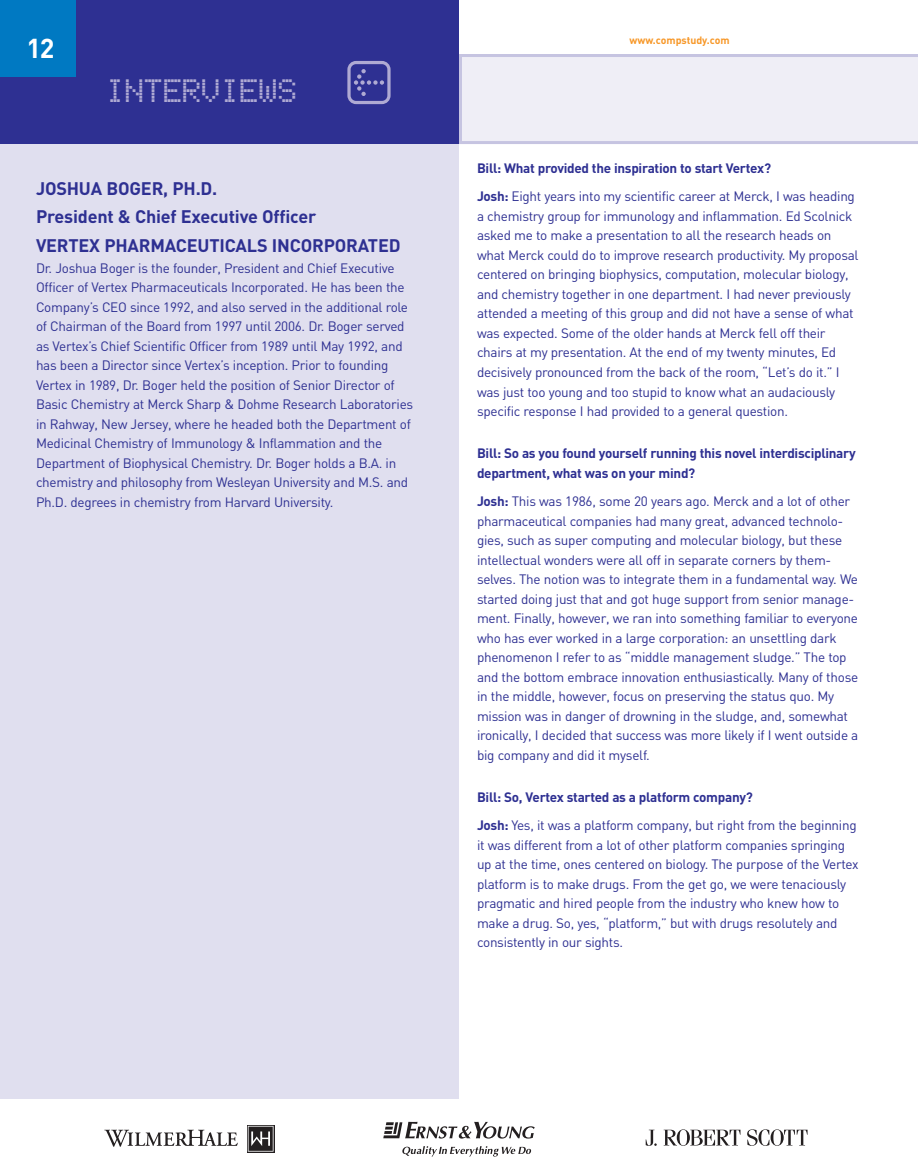
<style>
.page{position:relative;width:918px;height:1175px;background:#fff}
.page>*{position:absolute;margin:0;border:0;box-sizing:border-box;transform-origin:0 0}
.t1{font:36px "Bubbledot ICG Fine Pos";letter-spacing:-.02em;color:#afaad3}
.t2{font:700 27px "DIN";color:#fff}
.t3{font:700 18px/28.5px "DIN";letter-spacing:-.01em;color:#2e3092}
.t4{font:13.5px/19.5px "DIN";letter-spacing:-.02em;color:#2e3092}
.t5{font:700 13.5px/19.5px "DIN";letter-spacing:-.02em;color:#2e3092}
.t6{font:700 10.5px "DIN";color:#f79727}
.s1{font-family:"Button Bonus Rounded Positive";font-size:54px}
.s2{font-weight:700}
</style>
<div class="page">
<svg style="left:459px;top:54px;width:459px;height:90px;background:#eceaf4"></svg>
<div style="left:0;top:18px;width:459px;height:1080px;background:#e0dfef"></div>
<div style="left:0;top:0;width:459px;height:144px;background:#2e3092"></div>
<div style="left:0;top:0;width:76px;height:76px;background:#0079c2"></div>
<svg style="left:646px;top:1129px;width:11px;height:16px"></svg>
<svg style="left:664px;top:1129px;width:76px;height:16px"></svg>
<svg style="left:747px;top:1129px;width:61px;height:16px"></svg>
<svg style="left:402px;top:1146px;width:129px;height:10px"></svg>
<svg style="left:383px;top:1121px;width:152px;height:17px"></svg>
<svg style="left:104px;top:1129px;width:134px;height:17px"></svg>
<svg style="left:247px;top:1125px;width:27px;height:27px"></svg>
<svg style="left:248px;top:1125px;width:26px;height:26px"></svg>
<h2 class="t2" style="left:27px;top:33px;width:29px">12</h2>
<p class="t6" style="left:629px;top:35px;width:102px">www.compstudy.com</p>
<h1 class="t1" style="left:105px;top:68px;width:292px">INTERVIEWS <span class="s1">B</span></h1>
<h3 class="t3" style="left:36px;top:174px;width:366px">JOSHUA BOGER, PH.D.<br>President &amp; Chief Executive Officer<br>VERTEX PHARMACEUTICALS INCORPORATED</h3>
<p class="t4" style="left:36px;top:258px;width:379px">Dr. Joshua Boger is the founder, President and Chief Executive Officer of Vertex Pharmaceuticals Incorporated. He has been the Company’s CEO since 1992, and also served in the additional role of Chairman of the Board from 1997 until 2006. Dr. Boger served as Vertex’s Chief Scientific Officer from 1989 until May 1992, and has been a Director since Vertex’s inception. Prior to founding Vertex in 1989, Dr. Boger held the position of Senior Director of Basic Chemistry at Merck Sharp &amp; Dohme Research Laboratories in Rahway, New Jersey, where he headed both the Department of Medicinal Chemistry of Immunology &amp; Inflammation and the Department of Biophysical Chemistry. Dr. Boger holds a B.A. in chemistry and philosophy from Wesleyan University and M.S. and Ph.D. degrees in chemistry from Harvard University.</p>
<p class="t4" style="left:477px;top:154px;width:379px;line-height:28.5px"><span class="s2">Bill: What provided the inspiration to start Vertex?<br>Josh:</span> Eight years into my scientific career at Merck, I was heading</p>
<p class="t4" style="left:477px;top:206px;width:383px">a chemistry group for immunology and inflammation. Ed Scolnick asked me to make a presentation to all the research heads on what Merck could do to improve research productivity. My proposal centered on bringing biophysics, computation, molecular biology, and chemistry together in one department. I had never previously attended a meeting of this group and did not have a sense of what was expected. Some of the older hands at Merck fell off their chairs at my presentation. At the end of my twenty minutes, Ed decisively pronounced from the back of the room, “Let’s do it.” I was just too young and too stupid to know what an audaciously specific response I had provided to a general question.</p>
<p class="t5" style="left:477px;top:443px;width:380px">Bill: So as you found yourself running this novel interdisciplinary department, what was on your mind?</p>
<p class="t4" style="left:477px;top:491px;width:383px"><span class="s2">Josh:</span> This was 1986, some 20 years ago. Merck and a lot of other pharmaceutical companies had many great, advanced technolo&shy;gies, such as super computing and molecular biology, but these intellectual wonders were all off in separate corners by them&shy;selves. The notion was to integrate them in a fundamental way. We started doing just that and got huge support from senior manage&shy;ment. Finally, however, we ran into something familiar to everyone who has ever worked in a large corporation: an unsettling dark phenomenon I refer to as “middle management sludge.” The top and the bottom embrace innovation enthusiastically. Many of those in the middle, however, focus on preserving the status quo. My mission was in danger of drowning in the sludge, and, somewhat ironically, I decided that success was more likely if I went outside a big company and did it myself.</p>
<p class="t4" style="left:477px;top:782px;width:381px;line-height:28.5px"><span class="s2">Bill: So, Vertex started as a platform company?<br>Josh:</span> Yes, it was a platform company, but right from the beginning</p>
<p class="t4" style="left:477px;top:835px;width:383px">it was different from a lot of other platform companies springing up at the time, ones centered on biology. The purpose of the Vertex platform is to make drugs. From the get go, we were tenaciously pragmatic and hired people from the industry who knew how to make a drug. So, yes, “platform,” but with drugs resolutely and consistently in our sights.</p>
</div>
